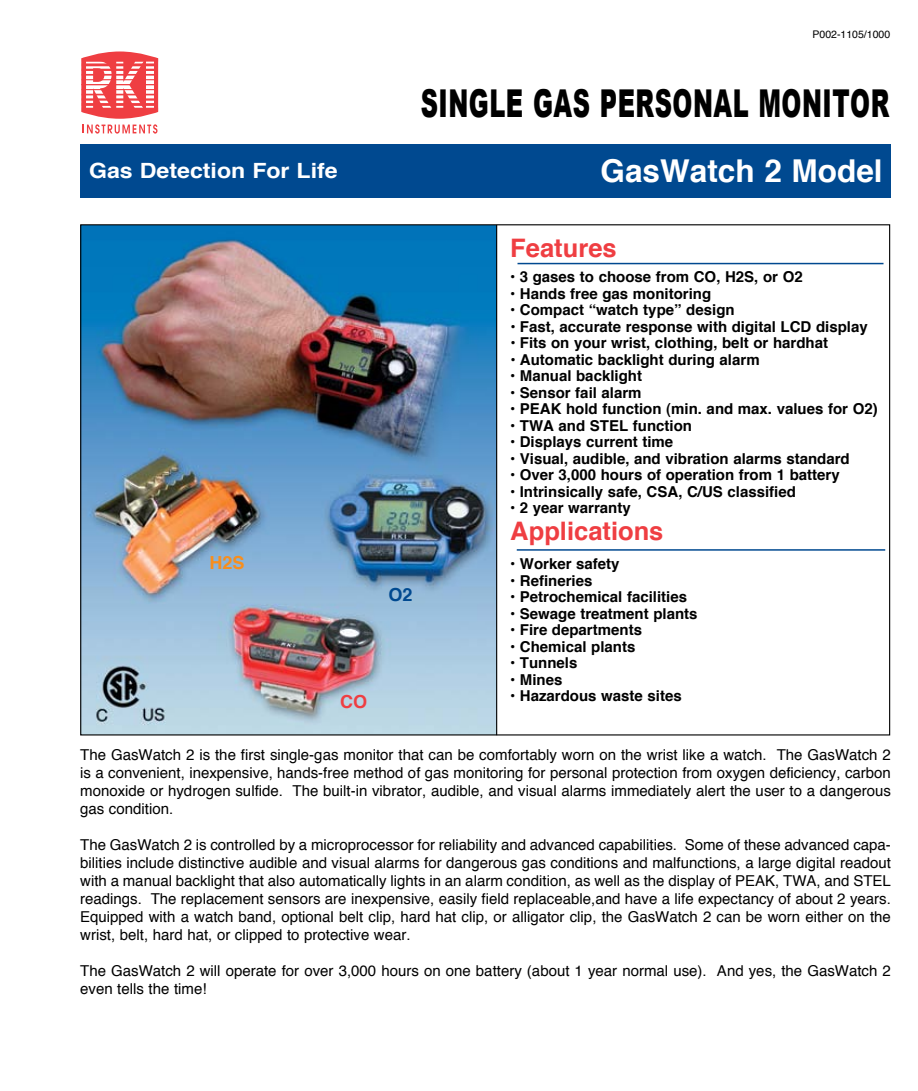
<style>
.page{position:relative;width:918px;height:1091px;background:#fff}
.page>*{position:absolute;margin:0;border:0;box-sizing:border-box;transform-origin:0 0}
.t1{font:900 38.4px "Arial";letter-spacing:.02em;color:#000;scale:.62 1}
.t2{font:700 31.5px "Helvetica";color:#fff}
.t3{font:700 25.5px "Helvetica";color:#ef3e42}
.t4{font:700 21px "Helvetica";color:#fff;scale:1.1 1}
.t5{font:700 18px "Helvetica";color:#f78e1e}
.t6{font:700 18px "Helvetica";color:#ef3e42}
.t7{font:700 18px "Helvetica";color:#004990}
.t8{font:15px/18px "Helvetica";color:#000;text-align:justify}
.t9{font:700 15px "Helvetica";color:#000}
.t10{font:10.5px "Helvetica";color:#000}
</style>
<div class="page">
<img style="left:82px;top:226px;width:414px;height:507px">
<div style="left:80px;top:144px;width:810px;height:53px;background:#004990"></div>
<hr style="left:517px;top:263px;width:366px;height:1px;background:#004990">
<hr style="left:516px;top:549px;width:368px;height:2px;background:#004990">
<hr style="left:496px;top:225px;width:1px;height:510px;background:#000">
<svg style="left:81px;top:51px;width:77px;height:83px"></svg>
<svg style="left:146px;top:62px;width:7px;height:46px"></svg>
<hr style="left:82px;top:58px;width:76px;height:4px;background:#ef3e42">
<hr style="left:82px;top:63px;width:76px;height:3px;background:#ef3e42">
<hr style="left:82px;top:69px;width:76px;height:2px;background:#ef3e42">
<hr style="left:82px;top:74px;width:76px;height:2px;background:#ef3e42">
<hr style="left:81px;top:79px;width:77px;height:1px;background:#ef3e42">
<hr style="left:82px;top:108px;width:76px;height:3px;background:#ef3e42">
<hr style="left:82px;top:103px;width:76px;height:3px;background:#ef3e42">
<hr style="left:82px;top:98px;width:76px;height:3px;background:#ef3e42">
<hr style="left:82px;top:94px;width:76px;height:1px;background:#ef3e42">
<hr style="left:81px;top:89px;width:77px;height:1px;background:#ef3e42">
<hr style="left:81px;top:84px;width:77px;height:1px;background:#ef3e42">
<p class="t10" style="left:812px;top:27px;width:79px">P002-1105/1000</p>
<h1 class="t1" style="left:420px;top:75px;width:757px">SINGLE GAS PERSONAL MONITOR</h1>
<h3 class="t4" style="left:89px;top:153px;width:227px">Gas Detection For Life</h3>
<h2 class="t2" style="left:600px;top:145px;width:283px">GasWatch 2 Model</h2>
<p class="t5" style="left:209px;top:548px;width:37px">H2S</p>
<p class="t7" style="left:388px;top:580px;width:26px">O2</p>
<p class="t6" style="left:340px;top:687px;width:28px">CO</p>
<h3 class="t3" style="left:510px;top:228px;width:108px">Features</h3>
<p class="t9" style="left:510px;top:265px;width:294px">• 3 gases to choose from CO, H2S, or O2</p>
<p class="t9" style="left:510px;top:281px;width:202px">• Hands free gas monitoring</p>
<p class="t9" style="left:510px;top:298px;width:226px">• Compact “watch type” design</p>
<p class="t9" style="left:510px;top:314px;width:359px">• Fast, accurate response with digital LCD display</p>
<p class="t9" style="left:510px;top:331px;width:319px">• Fits on your wrist, clothing, belt or hardhat</p>
<p class="t9" style="left:510px;top:347px;width:251px">• Automatic backlight during alarm</p>
<p class="t9" style="left:510px;top:364px;width:133px">• Manual backlight</p>
<p class="t9" style="left:510px;top:380px;width:133px">• Sensor fail alarm</p>
<p class="t9" style="left:510px;top:397px;width:369px">• PEAK hold function (min. and max. values for O2)</p>
<p class="t9" style="left:510px;top:413px;width:183px">• TWA and STEL function</p>
<p class="t9" style="left:510px;top:430px;width:164px">• Displays current time</p>
<p class="t9" style="left:510px;top:446px;width:341px">• Visual, audible, and vibration alarms standard</p>
<p class="t9" style="left:510px;top:463px;width:331px">• Over 3,000 hours of operation from 1 battery</p>
<p class="t9" style="left:510px;top:479px;width:287px">• Intrinsically safe, CSA, C/US classified</p>
<p class="t9" style="left:510px;top:496px;width:122px">• 2 year warranty</p>
<h3 class="t3" style="left:510px;top:510px;width:155px">Applications</h3>
<p class="t9" style="left:510px;top:552px;width:111px">• Worker safety</p>
<p class="t9" style="left:510px;top:568px;width:84px">• Refineries</p>
<p class="t9" style="left:510px;top:585px;width:178px">• Petrochemical facilities</p>
<p class="t9" style="left:510px;top:601px;width:189px">• Sewage treatment plants</p>
<p class="t9" style="left:510px;top:618px;width:133px">• Fire departments</p>
<p class="t9" style="left:510px;top:634px;width:126px">• Chemical plants</p>
<p class="t9" style="left:510px;top:651px;width:69px">• Tunnels</p>
<p class="t9" style="left:510px;top:667px;width:54px">• Mines</p>
<p class="t9" style="left:510px;top:684px;width:173px">• Hazardous waste sites</p>
<p class="t8" style="left:80px;top:746px;width:811px">The GasWatch 2 is the first single-gas monitor that can be comfortably worn on the wrist like a watch. The GasWatch 2 is a convenient, inexpensive, hands-free method of gas monitoring for personal protection from oxygen deficiency, carbon monoxide or hydrogen sulfide. The built-in vibrator, audible, and visual alarms immediately alert the user to a dangerous gas condition.</p>
<p class="t8" style="left:80px;top:836px;width:812px">The GasWatch 2 is controlled by a microprocessor for reliability and advanced capabilities. Some of these advanced capa&shy;bilities include distinctive audible and visual alarms for dangerous gas conditions and malfunctions, a large digital readout with a manual backlight that also automatically lights in an alarm condition, as well as the display of PEAK, TWA, and STEL readings. The replacement sensors are inexpensive, easily field replaceable,and have a life expectancy of about 2 years.<br>Equipped with a watch band, optional belt clip, hard hat clip, or alligator clip, the GasWatch 2 can be worn either on the wrist, belt, hard hat, or clipped to protective wear.</p>
<p class="t8" style="left:80px;top:962px;width:811px">The GasWatch 2 will operate for over 3,000 hours on one battery (about 1 year normal use). And yes, the GasWatch 2 even tells the time!</p>
</div>
